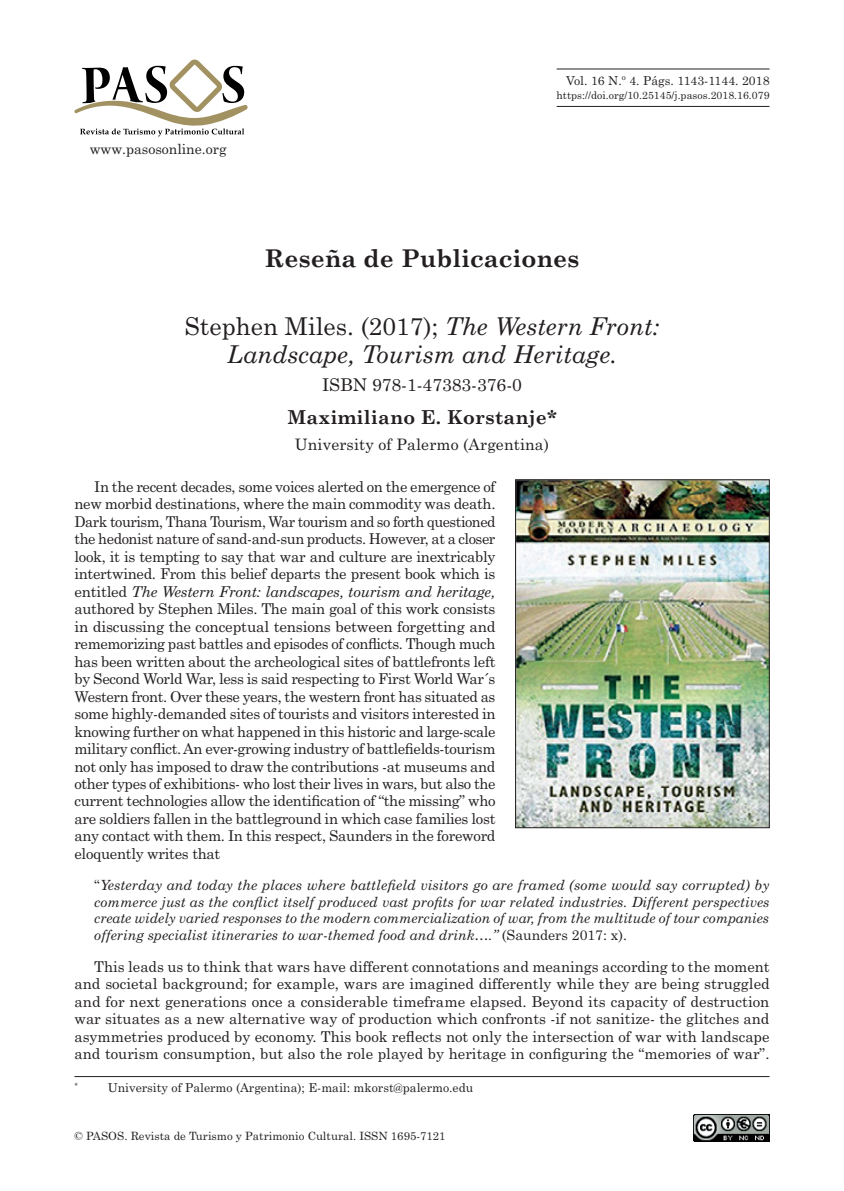
<style>
.page{position:relative;width:844px;height:1191px;background:#fff}
.page>*{position:absolute;margin:0;border:0;box-sizing:border-box;transform-origin:0 0}
.t1{font:italic 24.5px/28px "Century Schoolbook";color:#231f20;text-align:center}
.t2{font:700 24.5px "Century Schoolbook";color:#231f20}
.t3{font:700 19.25px "Century Schoolbook";letter-spacing:.01em;color:#231f20}
.t4{font:17.5px "Century Schoolbook";color:#231f20}
.t5{font:15.75px "Century Schoolbook";letter-spacing:.01em;color:#231f20}
.t6{font:14.88px/17.5px "Century Schoolbook";letter-spacing:-.01em;color:#231f20;text-align:justify}
.t7{font:italic 14px/16.4px "Century Schoolbook";color:#231f20;text-align:justify}
.t8{font:14px "Century Schoolbook";color:#231f20}
.t9{font:12.25px "Century Schoolbook";color:#231f20}
.t10{font:11.38px "Century Schoolbook";color:#231f20}
.t11{font:10.5px "Century Schoolbook";letter-spacing:.005em;color:#231f20}
.t12{font:7.17px "Century Schoolbook";color:#231f20}
.s1{font-style:normal}
.s2{font-style:italic}
</style>
<div class="page">
<hr style="left:556px;top:106px;width:213px;height:1px;background:#231f20">
<hr style="left:556px;top:69px;width:213px;height:1px;background:#231f20">
<svg style="left:74px;top:60px;width:173px;height:76px"></svg>
<img style="left:693px;top:1114px;width:76px;height:27px">
<hr style="left:74px;top:1076px;width:695px;height:1px;background:#231f20">
<img style="left:517px;top:481px;width:250px;height:345px">
<div style="left:515px;top:479px;width:254px;height:349px;border:1px solid #231f20"></div>
<p class="t8" style="left:90px;top:140px;width:138px">www .pasosonline.org</p>
<p class="t9" style="left:566px;top:73px;width:205px">Vol. 16 N.<sup>o</sup> 4. Págs. 1143-1144. 2018</p>
<p class="t11" style="left:556px;top:89px;width:214px">https://doi.org/10.25145/j.pasos.2018.16.079</p>
<h1 class="t2" style="left:264px;top:239px;width:316px">Reseña de Publicaciones</h1>
<h1 class="t1" style="left:184px;top:311px;width:476px"><span class="s1">Stephen Miles. (2017);</span> The Western Front:<br>Landscape, Tourism and Heritage.</h1>
<p class="t4" style="left:322px;top:373px;width:201px">ISBN 978‑1‑47383‑376‑0</p>
<p class="t3" style="left:287px;top:402px;width:271px">Maximiliano E. Korstanje*</p>
<p class="t5" style="left:295px;top:434px;width:256px">University of Palermo (Argentina)</p>
<p class="t6" style="left:74px;top:477px;width:422px;text-indent:20px">In the recent decades, some voices alerted on the emergence of new morbid destinations, where the main commodity was death.<br>Dark tourism, Thana Tourism, War tourism and so forth questioned the hedonist nature of sand‑and‑sun products. However, at a closer look, it is tempting to say that war and culture are inextricably intertwined. From this belief departs the present book which is entitled <span class="s2">The Western Front: landscapes, tourism and heritage, </span>authored by Stephen Miles. The main goal of this work consists in discussing the conceptual tensions between forgetting and rememorizing past battles and episodes of conflicts. Though much has been written about the archeological sites of battlefronts left by Second World War, less is said respecting to First World War´s Western front. Over these years, the western front has situated as some highly‑demanded sites of tourists and visitors interested in knowing further on what happened in this historic and large‑scale military conflict. An ever‑growing industry of battlefields‑tourism not only has imposed to draw the contributions ‑at museums and other types of exhibitions‑ who lost their lives in wars, but also the current technologies allow the identification of “the missing” who are soldiers fallen in the battleground in which case families lost any contact with them. In this respect, Saunders in the foreword eloquently writes that</p>
<p class="t7" style="left:94px;top:876px;width:676px"><span class="s1">“</span>Yesterday and today the places where battlefield visitors go are framed (some would say corrupted) by commerce just as the conflict itself produced vast profits for war related industries. Different perspectives create widely varied responses to the modern commercialization of war, from the multitude of tour companies offering specialist itineraries to war‑themed food and drink….” <span class="s1">(Saunders 2017: x).</span></p>
<p class="t6" style="left:74px;top:957px;width:696px;text-indent:20px">This leads us to think that wars have different connotations and meanings according to the moment and societal background; for example, wars are imagined differently while they are being struggled and for next generations once a considerable timeframe elapsed. Beyond its capacity of destruction war situates as a new alternative way of production which confronts ‑if not sanitize‑ the glitches and asymmetries produced by economy. This book reflects not only the intersection of war with landscape and tourism consumption, but also the role played by heritage in configuring the “memories of war”.</p>
<p class="t12" style="left:74px;top:1080px;width:5px">*</p>
<p class="t9" style="left:108px;top:1079px;width:367px">University of Palermo (Argentina); E‑mail: mkorst@palermo.edu</p>
<p class="t10" style="left:74px;top:1128px;width:372px">© PASOS. Revista de Turismo y Patrimonio Cultural. ISSN 1695-7121</p>
</div>
